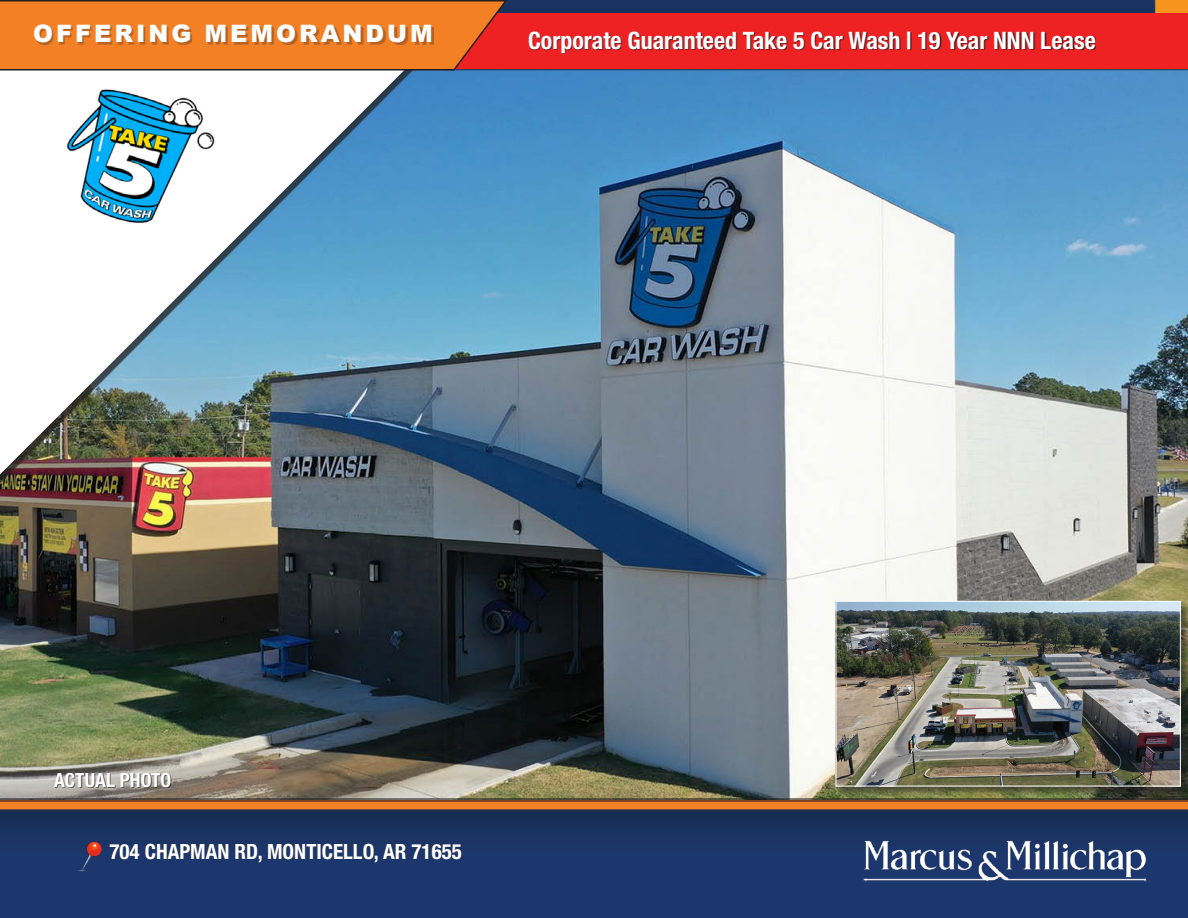
<style>
.page{position:relative;width:1188px;height:918px;background:#fff}
.page>*{position:absolute;margin:0;border:0;box-sizing:border-box;transform-origin:0 0}
.t1{font:700 condensed 24px "Helvetica Neue LT Std";color:#fff}
.t2{font:900 24px "Arial";letter-spacing:.125em;color:#fff}
.Paragraph_Style_1{font:700 condensed 21px "Helvetica Neue LT Std";color:#fff}
.t3{font:700 condensed 19.5px "Helvetica Neue LT Std";color:#fff}
</style>
<div class="page">
<img style="left:0;top:71px;width:1188px;height:727px">
<img style="left:0;top:809px;width:1188px;height:109px">
<div style="left:529px;top:0;width:659px;height:13px;background:#1a325f"></div>
<div style="left:0;top:798px;width:1188px;height:7px;background:#231f20;opacity:.58"></div>
<div style="left:0;top:802px;width:1188px;height:7px;background:#f48026"></div>
<img style="left:845px;top:818px;width:330px;height:100px">
<div style="left:0;top:0;width:529px;height:500px;background:#231f20;opacity:.75"></div>
<img style="left:0;top:71px;width:474px;height:403px">
<div style="left:443px;top:14px;width:745px;height:57px;background:#2e4156"></div>
<div style="left:443px;top:13px;width:745px;height:56px;background:#ee2123"></div>
<div style="left:110px;top:844px;width:352px;height:19px;background:#231f20;opacity:.75"></div>
<div style="left:530px;top:32px;width:566px;height:22px;background:#231f20;opacity:.75"></div>
<svg style="left:0;top:0;width:509px;height:71px;background:#e67527"></svg>
<div style="left:36px;top:27px;width:398px;height:18px;background:#231f20;opacity:.3"></div>
<img style="left:75px;top:837px;width:30px;height:38px">
<div style="left:55px;top:774px;width:117px;height:14px;background:#231f20;opacity:.75"></div>
<img style="left:64px;top:88px;width:153px;height:137px">
<div style="left:836px;top:601px;width:352px;height:196px;background:#231f20;opacity:.55"></div>
<img style="left:838px;top:603px;width:341px;height:181px">
<div style="left:836px;top:601px;width:345px;height:185px;border:1px solid #fff"></div>
<p class="t2" style="left:33px;top:16px;width:401px">OFFERING MEMORANDUM</p>
<p class="t1" style="left:528px;top:26px;width:569px">Corporate Guaranteed Take 5 Car Wash | 19 Year NNN Lease</p>
<p class="t3" style="left:54px;top:768px;width:119px">ACTUAL PHOTO</p>
<p class="Paragraph_Style_1" style="left:109px;top:839px;width:354px">704 CHAPMAN RD, MONTICELLO, AR 71655</p>
</div>
